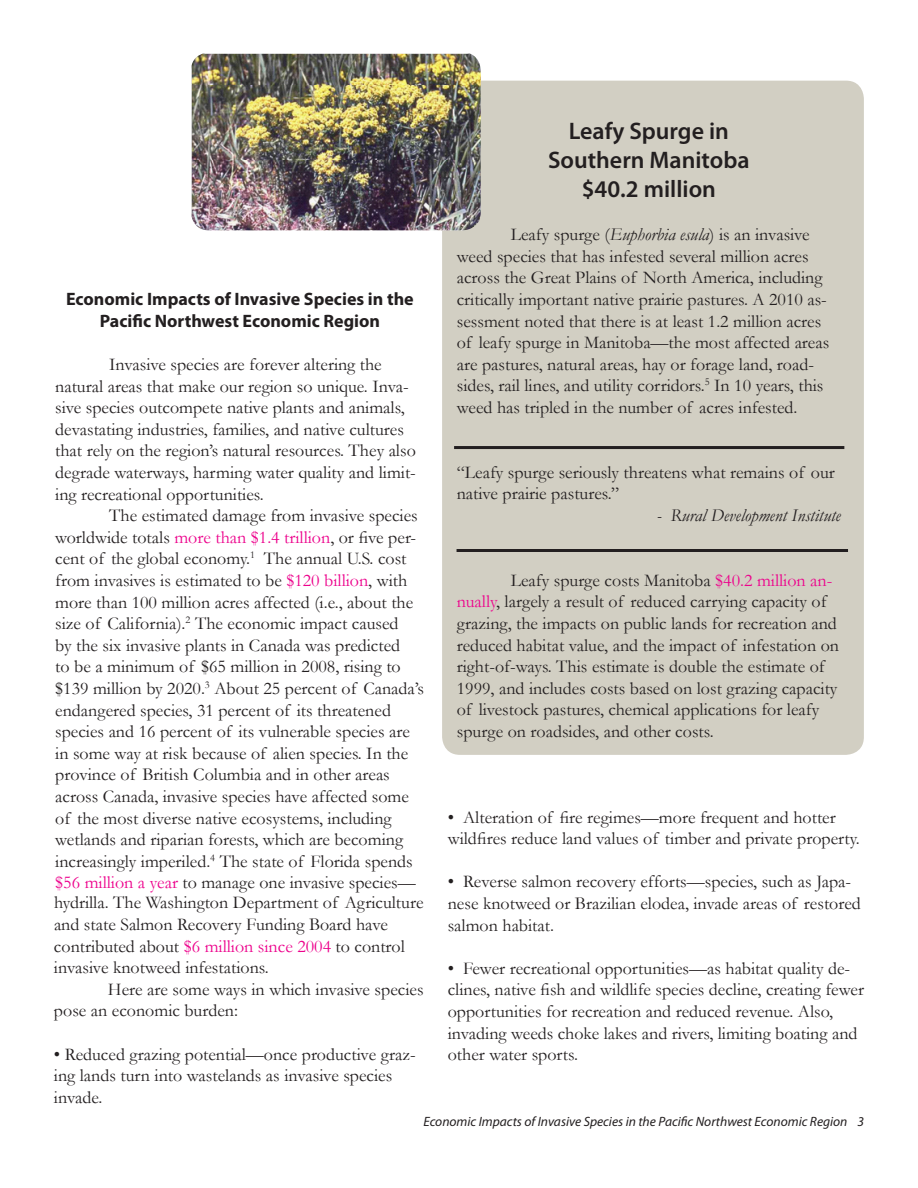
<style>
.page{position:relative;width:918px;height:1188px;background:#fff}
.page>*{position:absolute;margin:0;border:0;box-sizing:border-box;transform-origin:0 0}
.t1{font:600 24px/28.8px "Myriad Pro";color:#231f20;text-align:center}
.t2{font:18px/21.6px "Garamond";color:#231f20}
.t3{font:700 18px/21.6px "Myriad Pro";color:#231f20;text-align:center}
.t4{font:italic 18px "Garamond";color:#231f20}
.t5{font:italic 13.5px "Myriad Pro";color:#231f20}
.s1{color:#ed028c}
.s2{font-style:italic}
</style>
<div class="page">
<div style="left:442px;top:81px;width:422px;height:674px;background:#d2cfc3"></div>
<hr style="left:454px;top:446px;width:390px;height:3px;background:#231f20">
<hr style="left:457px;top:549px;width:391px;height:3px;background:#231f20">
<img style="left:192px;top:53px;width:289px;height:177px">
<p class="t3" style="left:66px;top:289px;width:349px">Economic Impacts of Invasive Species in the<br>Pacific Northwest Economic Region</p>
<p class="t2" style="left:55px;top:353px;width:362px;text-indent:54px">Invasive species are forever altering the natural areas that make our region so unique. Inva&shy;sive species outcompete native plants and animals, devastating industries, families, and native cultures that rely on the region’s natural resources. They also degrade waterways, harming water quality and limit&shy;ing recreational opportunities.</p>
<p class="t2" style="left:55px;top:504px;width:370px;text-indent:54px">The estimated damage from invasive species worldwide totals <span class="s1">more than $1.4 trillion</span>, or five per&shy;cent of the global economy.<sup>1</sup> The annual U.S. cost from invasives is estimated to be <span class="s1">$120 billion</span>, with more than 100 million acres affected (i.e., about the size of California).<sup>2</sup> The economic impact caused<br>by the six invasive plants in Canada was predicted<br>to be a minimum of $65 million in 2008, rising to $139 million by 2020.<sup>3</sup> About 25 percent of Canada’s endangered species, 31 percent of its threatened species and 16 percent of its vulnerable species are in some way at risk because of alien species. In the province of British Columbia and in other areas across Canada, invasive species have affected some of the most diverse native ecosystems, including wetlands and riparian forests, which are becoming increasingly imperiled.<sup>4</sup> The state of Florida spends <span class="s1">$56 million a year</span> to manage one invasive species—</p>
<p class="t2" style="left:54px;top:891px;width:371px">hydrilla. The Washington Department of Agriculture and state Salmon Recovery Funding Board have contributed about <span class="s1">$6 million since 2004</span> to control invasive knotweed infestations.</p>
<p class="t2" style="left:54px;top:978px;width:371px;text-indent:54px">Here are some ways in which invasive species pose an economic burden:</p>
<p class="t2" style="left:54px;top:1043px;width:363px">• Reduced grazing potential—once productive graz&shy;ing lands turn into wastelands as invasive species invade.</p>
<h1 class="t1" style="left:548px;top:117px;width:203px">Leafy Spurge in<br>Southern Manitoba $40.2 million</h1>
<p class="t2" style="left:457px;top:223px;width:374px;text-indent:54px">Leafy spurge (<span class="s2">Euphorbia esula</span>) is an invasive weed species that has infested several million acres across the Great Plains of North America, including critically important native prairie pastures. A 2010 as&shy;sessment noted that there is at least 1.2 million acres of leafy spurge in Manitoba—the most affected areas are pastures, natural areas, hay or forage land, road&shy;sides, rail lines, and utility corridors.<sup>5</sup> In 10 years, this weed has tripled in the number of acres infested.</p>
<p class="t2" style="left:457px;top:461px;width:380px">“Leafy spurge seriously threatens what remains of our native prairie pastures.”</p>
<p class="t4" style="left:657px;top:503px;width:186px">- Rural Development Institute</p>
<p class="t2" style="left:457px;top:569px;width:384px;text-indent:54px">Leafy spurge costs Manitoba <span class="s1">$40.2 million an&shy;nually</span>, largely a result of reduced carrying capacity of grazing, the impacts on public lands for recreation and reduced habitat value, and the impact of infestation on right-of-ways. This estimate is double the estimate of 1999, and includes costs based on lost grazing capacity of livestock pastures, chemical applications for leafy spurge on roadsides, and other costs.</p>
<p class="t2" style="left:448px;top:806px;width:414px">• Alteration of fire regimes—more frequent and hotter wildfires reduce land values of timber and private property.</p>
<p class="t2" style="left:448px;top:870px;width:415px">• Reverse salmon recovery efforts—species, such as Japa&shy;nese knotweed or Brazilian elodea, invade areas of restored salmon habitat.</p>
<p class="t2" style="left:448px;top:957px;width:418px">• Fewer recreational opportunities—as habitat quality de&shy;clines, native fish and wildlife species decline, creating fewer opportunities for recreation and reduced revenue. Also, invading weeds choke lakes and rivers, limiting boating and other water sports.</p>
<p class="t5" style="left:423px;top:1114px;width:442px">Economic Impacts of Invasive Species in the Pacific Northwest Economic Region 3</p>
</div>
